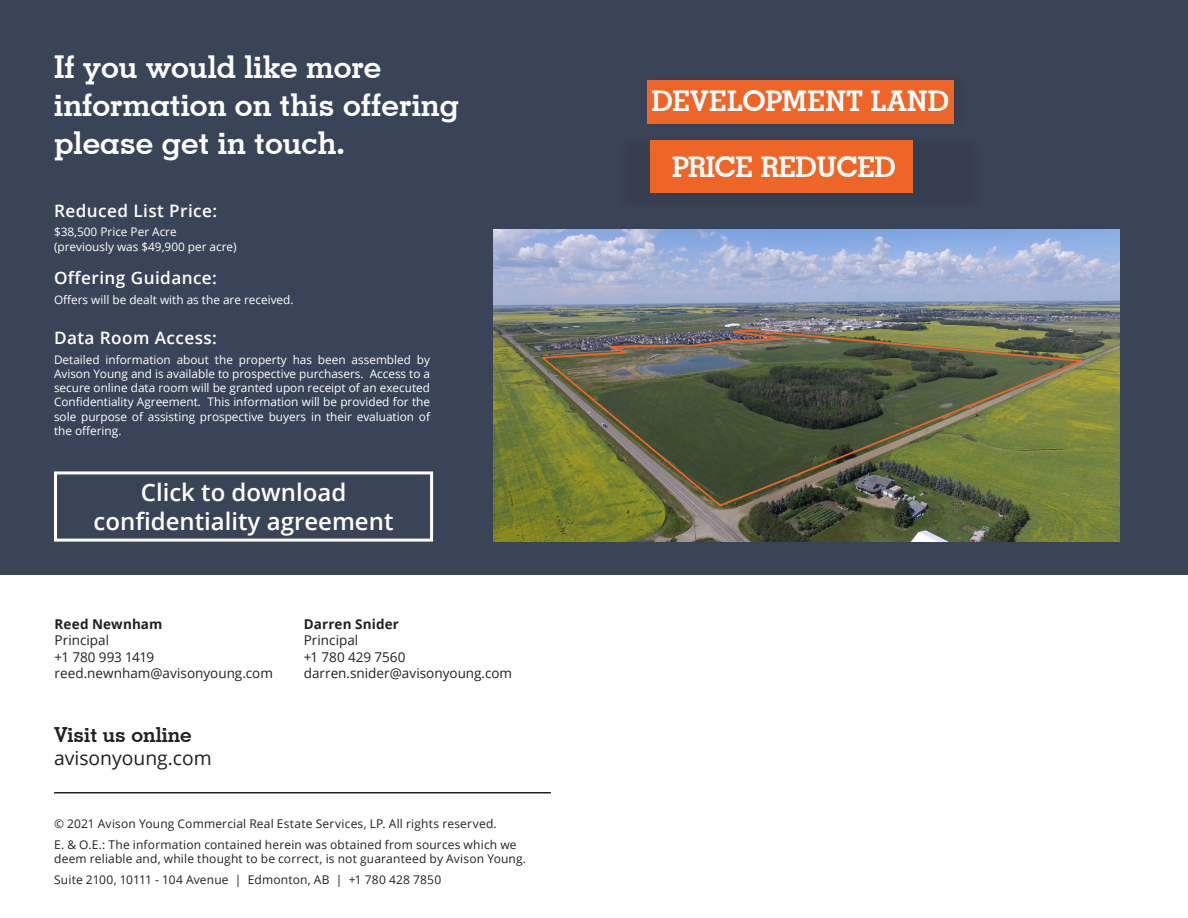
<style>
.page{position:relative;width:1188px;height:918px;background:#fff}
.page>*{position:absolute;margin:0;border:0;box-sizing:border-box;transform-origin:0 0}
.t1{font:700 31.5px/37.8px "Geometric Slab 703 BT";color:#fff}
.t2{font:700 28.5px "Geometric Slab 703 BT";letter-spacing:-.01em;color:#fff}
.t3{font:600 24px/28.8px "Open Sans";color:#fff;text-align:center}
.t4{font:700 20.85px "Geometric Slab 703 BT";color:#231f20}
.t5{font:19.35px "Open Sans";color:#231f20}
.Heading{font:600 17.1px "Open Sans";letter-spacing:.025em;color:#fff}
.Contact_Info{font:13.5px/16.6px "Open Sans";color:#231f20}
.Contact_Info-2{font:700 13.5px "Open Sans";letter-spacing:.01em;color:#231f20}
.t6{font:12px/14.4px "Open Sans";letter-spacing:.015em;color:#231f20}
.t7{font:11.85px/14.1px "Open Sans";color:#fff;text-align:justify}
</style>
<div class="page">
<div style="left:0;top:0;width:1188px;height:574px;background:#3a4458"></div>
<hr style="left:54px;top:792px;width:497px;height:1px;background:#231f20">
<div style="left:54px;top:471px;width:379px;height:71px;border:3px solid #fff"></div>
<img style="left:494px;top:229px;width:626px;height:313px">
<img style="left:541px;top:329px;width:548px;height:179px">
<div style="left:617px;top:132px;width:366px;height:80px;background:#373f51"></div>
<div style="left:650px;top:140px;width:262px;height:53px;background:#ef6528"></div>
<div style="left:647px;top:80px;width:307px;height:44px;background:#ef6528"></div>
<p class="t1" style="left:54px;top:48px;width:406px">If you would like more information on this offering please get in touch.</p>
<p class="Heading" style="left:54px;top:199px;width:165px">Reduced List Price:</p>
<p class="t7" style="left:54px;top:225px;width:184px">$38,500 Price Per Acre (previously was $49,900 per acre)</p>
<p class="Heading" style="left:54px;top:266px;width:165px">Offering Guidance:</p>
<p class="t7" style="left:54px;top:292px;width:241px">Offers will be dealt with as the are received.</p>
<p class="Heading" style="left:54px;top:326px;width:165px">Data Room Access:</p>
<p class="t7" style="left:54px;top:352px;width:378px">Detailed information about the property has been assembled by Avison Young and is available to prospective purchasers. Access to a secure online data room will be granted upon receipt of an executed Confidentiality Agreement. This information will be provided for the sole purpose of assisting prospective buyers in their evaluation of the offering.</p>
<p class="t3" style="left:94px;top:478px;width:301px">Click to download confidentiality agreement</p>
<p class="Contact_Info-2" style="left:55px;top:614px;width:109px">Reed Newnham</p>
<p class="Contact_Info" style="left:55px;top:632px;width:56px">Principal</p>
<p class="Contact_Info" style="left:55px;top:648px;width:220px">+1 780 993 1419 reed.newnham@avisonyoung.com</p>
<p class="t4" style="left:54px;top:722px;width:139px">Visit us online</p>
<p class="t5" style="left:54px;top:745px;width:159px">avisonyoung.com</p>
<p class="Contact_Info-2" style="left:304px;top:614px;width:97px">Darren Snider</p>
<p class="Contact_Info" style="left:304px;top:632px;width:56px">Principal</p>
<p class="Contact_Info" style="left:304px;top:648px;width:210px">+1 780 429 7560 darren.snider@avisonyoung.com</p>
<p class="t6" style="left:54px;top:816px;width:444px">© 2021 Avison Young Commercial Real Estate Services, LP. All rights reserved.</p>
<p class="t6" style="left:54px;top:837px;width:474px">E. &amp; O.E.: The information contained herein was obtained from sources which we deem reliable and, while thought to be correct, is not guaranteed by Avison Young.</p>
<p class="t6" style="left:54px;top:872px;width:389px">Suite 2100, 10111 - 104 Avenue | Edmonton, AB | +1 780 428 7850</p>
<p class="t2" style="left:651px;top:84px;width:299px">DEVELOPMENT LAND</p>
<p class="t2" style="left:672px;top:149px;width:225px">PRICE REDUCED</p>
</div>
